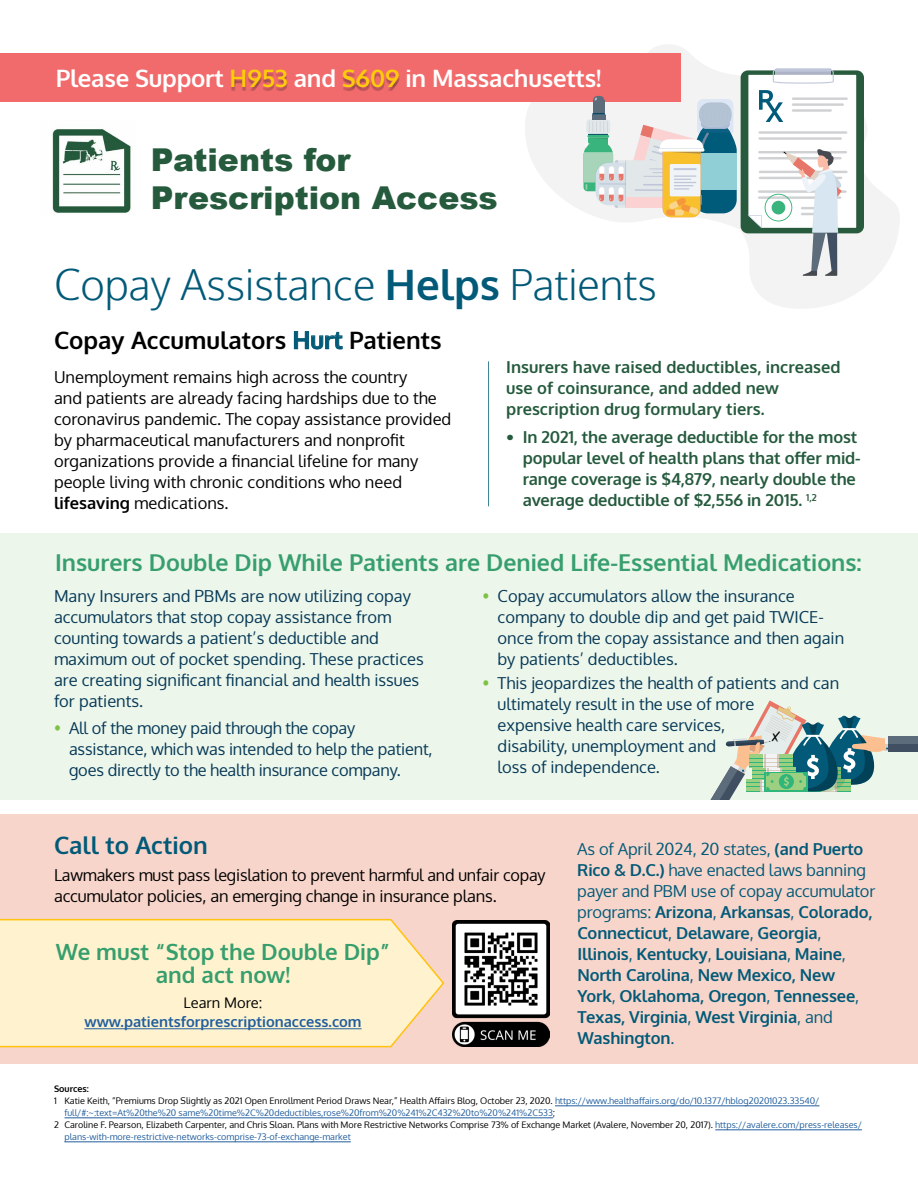
<style>
.page{position:relative;width:918px;height:1188px;background:#fff}
.page>*{position:absolute;margin:0;border:0;box-sizing:border-box;transform-origin:0 0}
.t1{font:300 42px "Oxygen";color:#025a78}
.t2{font:900 31.5px/37.8px "Arial";color:#255a3d}
.t3{font:700 24px "Oxygen";letter-spacing:-.01em;color:#fff}
.t4{font:700 24px "Oxygen";color:#000}
.t5{font:700 24px "Oxygen";color:#025a78}
.t6{font:700 24px "Oxygen";color:#ffcb0b}
.t7{font:700 23.25px "Oxygen";color:#379e6e}
.t8{font:700 22.35px/22.4px "Oxygen";color:#379e6e;text-align:center}
.t9{font:16.5px/21px "Oxygen";color:#063856}
.t10{font:16.5px/21px "Oxygen";color:#000}
.t11{font:700 16.5px/21px "Oxygen";letter-spacing:-.01em;color:#025a78}
.t12{font:700 16.5px/21px "Oxygen";letter-spacing:-.01em;color:#255a3d}
.t13{font:700 14.7px "Oxygen";color:#215e9e}
.t14{font:14.7px "Oxygen";color:#000}
.t15{font:13.05px "Billy Bopmajtag";color:#000}
.t16{font:9px "Oxygen";color:#000}
.t17{font:9px "Oxygen";color:#215e9e}
.t18{font:700 9px "Oxygen";color:#000}
.s1{color:#5c6c7b}
.s2{color:#fff}
.s3{color:#ffcb0b}
.s4{font-weight:700}
.s5{color:#025a78}
.s6{color:#7dc245}
.s7{font-weight:400}
.s8{color:#215e9e}
.s9{color:#000}
</style>
<div class="page">
<div style="left:0;top:533px;width:918px;height:267px;background:#ecf6eb"></div>
<div style="left:889px;top:737px;width:29px;height:15px;background:#414f63"></div>
<div style="left:889px;top:737px;width:29px;height:7px;background:#5c6c7b"></div>
<svg style="left:710px;top:700px;width:185px;height:100px"></svg>
<div style="left:0;top:814px;width:918px;height:249px;background:#f8d5ca"></div>
<svg style="left:0;top:918px;width:445px;height:130px"></svg>
<img style="left:52px;top:129px;width:79px;height:84px">
<svg style="left:521px;top:45px;width:379px;height:264px"></svg>
<div style="left:0;top:54px;width:680px;height:48px;background:#f26b6c"></div>
<div style="left:741px;top:70px;width:123px;height:163px;background:#285a3e;border-radius:7px"></div>
<hr style="left:775px;top:68px;width:57px;height:4px;background:#d3d8e5;border-radius:2px">
<svg style="left:748px;top:69px;width:108px;height:207px"></svg>
<svg style="left:584px;top:96px;width:153px;height:121px"></svg>
<hr style="left:488px;top:361px;width:1px;height:145px;background:#025a78">
<img style="left:452px;top:921px;width:97px;height:126px">
<hr style="left:555px;top:1106px;width:264px;height:1px;background:#215e9e">
<hr style="left:64px;top:1118px;width:489px;height:1px;background:#215e9e">
<hr style="left:715px;top:1130px;width:147px;height:1px;background:#215e9e">
<hr style="left:64px;top:1142px;width:287px;height:1px;background:#215e9e">
<hr style="left:84px;top:1028px;width:278px;height:1px;background:#215e9e">
<h3 class="t3" style="left:56px;top:64px;width:233px">Please Support <span class="s1">H953</span></h3>
<h3 class="t6" style="left:230px;top:64px;width:171px">H953 <span class="s2">and</span> <span class="s1">S609</span></h3>
<h3 class="t3" style="left:342px;top:64px;width:261px"><span class="s3">S609</span> in Massachusetts!</h3>
<h2 class="t2" style="left:151px;top:140px;width:349px">Patients for<br>Prescription Access</h2>
<h1 class="t1" style="left:54px;top:259px;width:604px">Copay Assistance <span class="s4">Helps</span> Patients</h1>
<h3 class="t4" style="left:54px;top:325px;width:389px">Copay Accumulators <span class="s5">Hurt</span> Patients</h3>
<p class="t10" style="left:54px;top:367px;width:399px">Unemployment remains high across the country<br>and patients are already facing hardships due to the coronavirus pandemic. The copay assistance provided by pharmaceutical manufacturers and nonprofit organizations provide a financial lifeline for many people living with chronic conditions who need <span class="s4">lifesaving</span> medications.</p>
<p class="t12" style="left:506px;top:357px;width:336px">Insurers have raised deductibles, increased use of coinsurance, and added new prescription drug formulary tiers.</p>
<p class="t12" style="left:523px;top:427px;width:339px;text-indent:-16px">• In 2021, the average deductible for the most popular level of health plans that offer mid&shy;range coverage is $4,879, nearly double the average deductible of $2,556 in 2015. <sup>1,2</sup></p>
<h3 class="t7" style="left:55px;top:548px;width:808px">Insurers Double Dip While Patients are Denied Life-Essential Medications:</h3>
<p class="t9" style="left:54px;top:585px;width:371px">Many Insurers and PBMs are now utilizing copay accumulators that stop copay assistance from counting towards a patient’s deductible and maximum out of pocket spending. These practices are creating significant financial and health issues for patients.</p>
<p class="t9" style="left:69px;top:718px;width:365px;text-indent:-15px"><span class="s6">•</span> All of the money paid through the copay assistance, which was intended to help the patient, goes directly to the health insurance company.</p>
<p class="t9" style="left:498px;top:585px;width:348px;text-indent:-15px"><span class="s6">•</span> Copay accumulators allow the insurance company to double dip and get paid TWICE&shy;once from the copay assistance and then again by patients’ deductibles.</p>
<p class="t9" style="left:498px;top:673px;width:343px;text-indent:-15px"><span class="s6">•</span> This jeopardizes the health of patients and can ultimately result in the use of more<br>expensive health care services,<br>disability, unemployment and<br>loss of independence.</p>
<p class="t15" style="left:772px;top:731px;width:10px">X</p>
<h3 class="t5" style="left:54px;top:830px;width:155px">Call to Action</h3>
<p class="t10" style="left:54px;top:865px;width:493px">Lawmakers must pass legislation to prevent harmful and unfair copay accumulator policies, an emerging change in insurance plans.</p>
<h3 class="t8" style="left:56px;top:942px;width:336px">We must “Stop the Double Dip” and act now!</h3>
<p class="t14" style="left:184px;top:993px;width:80px">Learn More:</p>
<p class="t13" style="left:84px;top:1012px;width:279px">www.patientsforprescriptionaccess.com</p>
<p class="t11" style="left:577px;top:839px;width:300px"><span class="s7">As of April 2024, 20 states,</span> (and Puerto Rico &amp; D.C.) <span class="s7">have enacted laws banning payer and PBM use of copay accumulator programs:</span> Arizona<span class="s7">,</span> Arkansas<span class="s7">,</span> Colorado, Connecticut<span class="s7">,</span> Delaware<span class="s7">,</span> Georgia<span class="s7">, </span>Illinois<span class="s7">,</span> Kentucky<span class="s7">,</span> Louisiana<span class="s7">,</span> Maine<span class="s7">, </span>North Carolina<span class="s7">,</span> New Mexico, New York<span class="s7">,</span> Oklahoma, Oregon<span class="s7">,</span> Tennessee<span class="s7">, </span>Texas, Virginia<span class="s7">,</span> West Virginia<span class="s7">, and </span>Washington<span class="s7">.</span></p>
<p class="t18" style="left:54px;top:1084px;width:37px">Sources:</p>
<p class="t16" style="left:54px;top:1095px;width:767px">1 Katie Keith, “Premiums Drop Slightly as 2021 Open Enrollment Period Draws Near,” Health Affairs Blog, October 23, 2020. <span class="s8">https://www.healthaffairs.org/do/10.1377/hblog20201023.33540/</span></p>
<p class="t17" style="left:65px;top:1107px;width:492px">full/#:~:text=At%20the%20 same%20time%2C%20deductibles,rose%20from%20%241%2C432%20to%20%241%2C533<span class="s9">;</span></p>
<p class="t16" style="left:54px;top:1119px;width:809px">2 Caroline F. Pearson, Elizabeth Carpenter, and Chris Sloan. Plans with More Restrictive Networks Comprise 73% of Exchange Market (Avalere, November 20, 2017). <span class="s8">https://avalere.com/press-releases/</span></p>
<p class="t17" style="left:65px;top:1131px;width:288px">plans-with-more-restrictive-networks-comprise-73-of-exchange-market</p>
</div>
